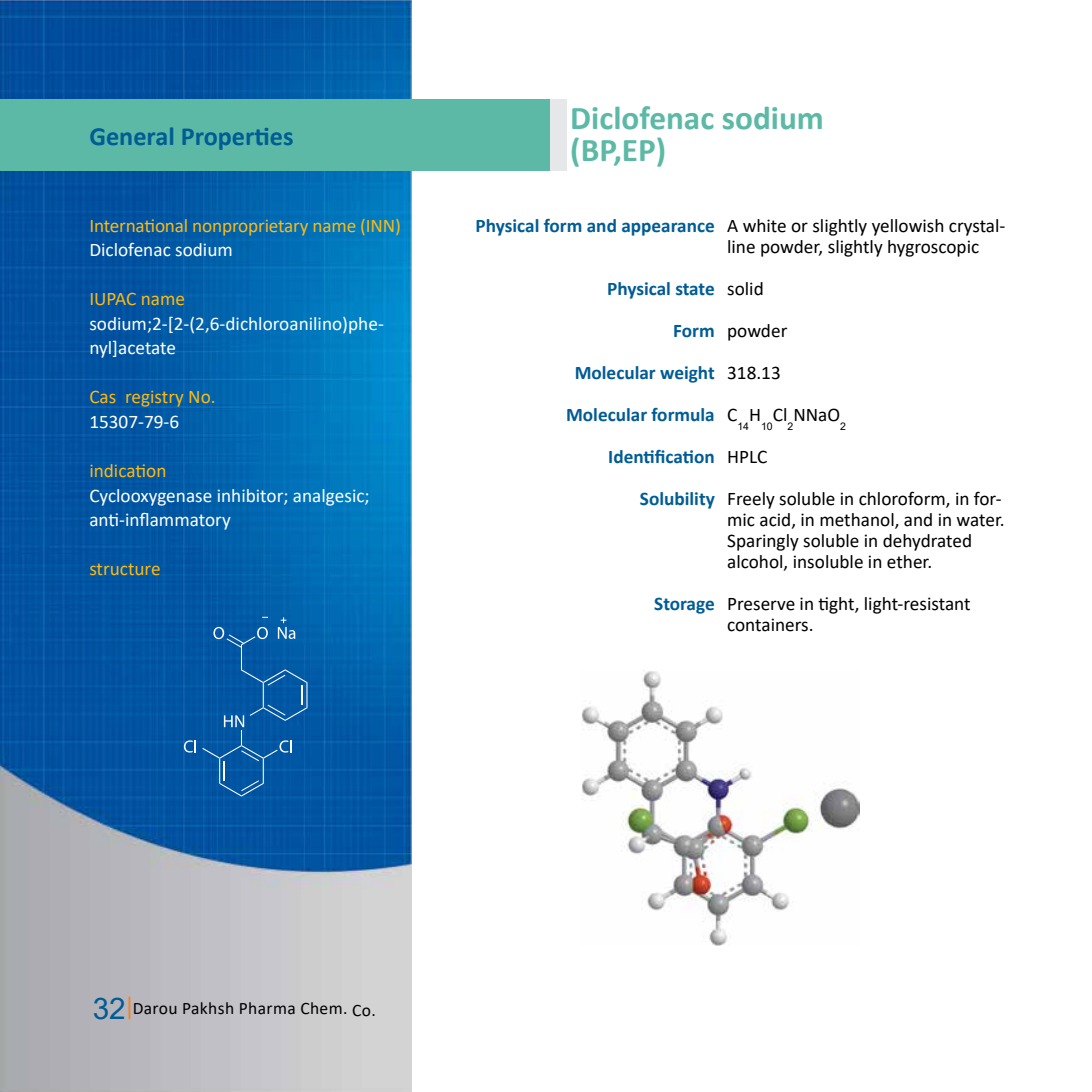
<style>
.page{position:relative;width:1092px;height:1092px;background:#fff}
.page>*{position:absolute;margin:0;border:0;box-sizing:border-box;transform-origin:0 0}
.t1{font:700 33.25px/31.5px "Calibri";color:#5bb9a5}
.t2{font:700 26.25px "Calibri";color:#005c95}
.t3{font:19.25px/21px "Calibri";color:#000}
.t4{font:19.25px/24.5px "Calibri";color:#fff}
.t5{font:700 19.25px/42px "Calibri";color:#005c95;text-align:right}
.t6{font:19.25px "Calibri";letter-spacing:-.01em;color:#fdb913}
.t7{font:17.5px "Calibri";letter-spacing:.02em;color:#000}
.t8{font:10.5px "Arial";color:#000}
.s1{font-family:"Arial";font-size:29.75px;color:#005c95}
.s2{font-family:"Arial";font-size:23.62px;color:#f58220}
</style>
<div class="page">
<img style="left:0;top:0;width:412px;height:1091px">
<div style="left:0;top:99px;width:566px;height:71px;background:#e6e7e8"></div>
<div style="left:0;top:99px;width:549px;height:71px;background:#5bb9a5"></div>
<img style="left:582px;top:670px;width:277px;height:275px">
<svg style="left:184px;top:740px;width:12px;height:12px"></svg>
<svg style="left:202px;top:616px;width:105px;height:180px;background:#0e60a8"></svg>
<h2 class="t2" style="left:89px;top:117px;width:206px">General Properties</h2>
<p class="t6" style="left:89px;top:212px;width:313px">International nonproprietary name (INN)</p>
<p class="t4" style="left:89px;top:237px;width:145px">Diclofenac sodium</p>
<p class="t6" style="left:89px;top:285px;width:97px">IUPAC name</p>
<p class="t4" style="left:89px;top:311px;width:296px">sodium;2-[2-(2,6-dichloroanilino)phe&shy;nyl]acetate</p>
<p class="t6" style="left:89px;top:383px;width:128px">Cas registry No.</p>
<p class="t4" style="left:89px;top:409px;width:91px">15307-79-6</p>
<p class="t6" style="left:89px;top:457px;width:79px">indication</p>
<p class="t4" style="left:89px;top:482px;width:282px">Cyclooxygenase inhibitor; analgesic; anti-inflammatory</p>
<p class="t6" style="left:89px;top:555px;width:73px">structure</p>
<h1 class="t1" style="left:570px;top:102px;width:255px">Diclofenac sodium (BP,EP)</h1>
<p class="t5" style="left:475px;top:204px;width:241px">Physical form and appearance</p>
<p class="t5" style="left:566px;top:267px;width:150px">Physical state<br>Form<br>Molecular weight<br>Molecular formula<br>Identification<br>Solubility</p>
<p class="t5" style="left:654px;top:582px;width:62px">Storage</p>
<p class="t3" style="left:727px;top:214px;width:280px">A white or slightly yellowish crystal&shy;line powder, slightly hygroscopic</p>
<p class="t3" style="left:727px;top:267px;width:62px;line-height:42px">solid powder<br>318.13<br>C</p>
<p class="t8" style="left:737px;top:419px;width:13px">14</p>
<p class="t3" style="left:772px;top:403px;width:69px">Cl NNaO</p>
<p class="t8" style="left:787px;top:419px;width:7px">2</p>
<p class="t8" style="left:840px;top:419px;width:7px">2</p>
<p class="t3" style="left:727px;top:435px;width:276px;line-height:42px">HPLC<br>Freely soluble in chloroform, in for-</p>
<p class="t3" style="left:727px;top:508px;width:279px">mic acid, in methanol, and in water.<br>Sparingly soluble in dehydrated alcohol, insoluble in ether.</p>
<p class="t3" style="left:727px;top:592px;width:245px">Preserve in tight, light-resistant containers.</p>
<p class="t3" style="left:749px;top:403px;width:13px">H</p>
<p class="t8" style="left:761px;top:419px;width:13px">10</p>
<p class="t7" style="left:93px;top:996px;width:284px"><span class="s1">32</span><span class="s2">|</span>Darou Pakhsh Pharma Chem. Co.</p>
</div>
